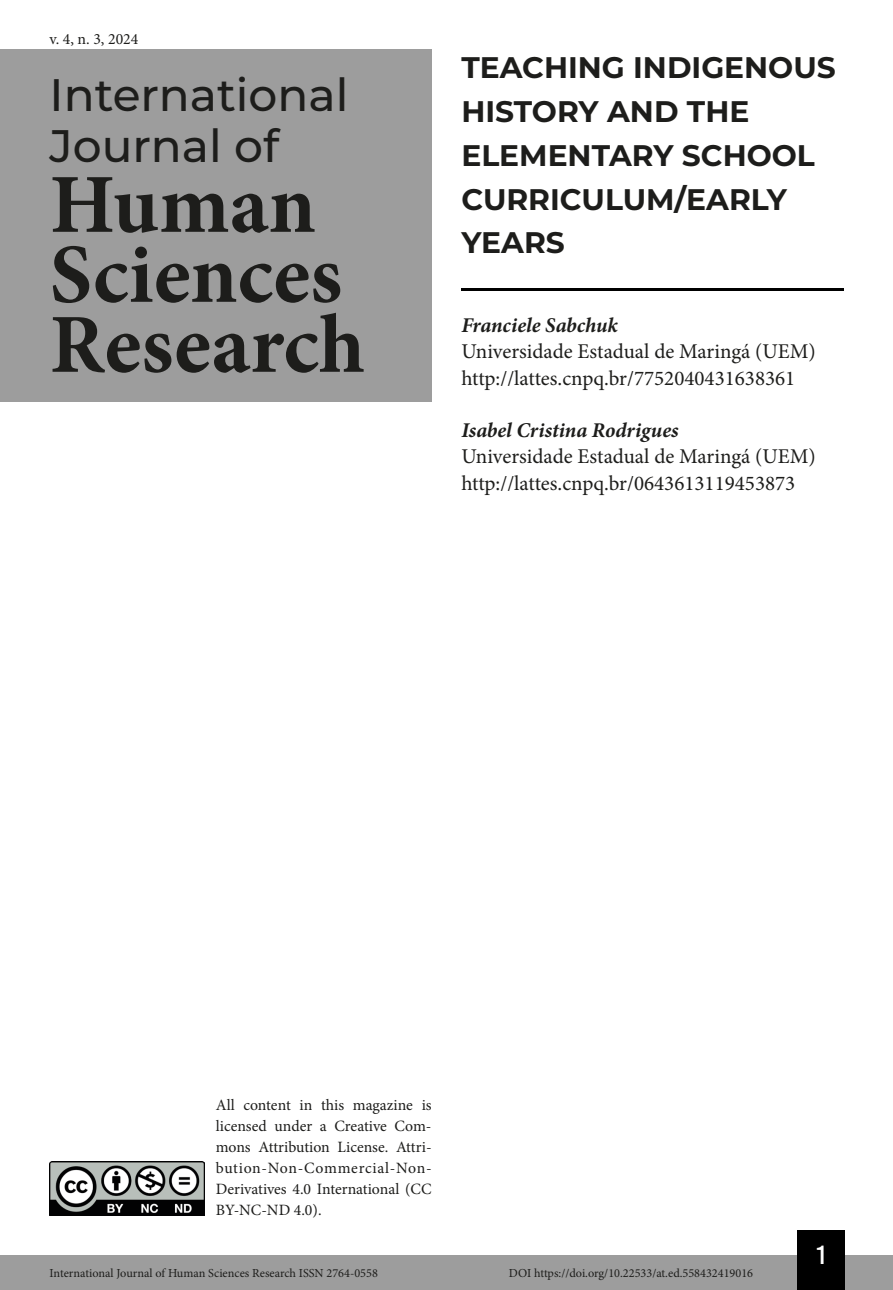
<style>
.page{position:relative;width:893px;height:1290px;background:#fff}
.page>*{position:absolute;margin:0;border:0;box-sizing:border-box;transform-origin:0 0}
.t1{font:700 84px/70px "Minion Pro";color:#1d1d1b}
.t2{font:500 45.5px/50.8px "Montserrat";color:#1d1d1b}
.t3{font:700 29.75px/43.8px "Montserrat";color:#1d1d1b}
.t4{font:26.25px "Bebas Kai";color:#fff}
.t5{font:21px/26.2px "Minion Pro";color:#1d1d1b}
.t6{font:italic 700 21px "Minion Pro";letter-spacing:-.005em;color:#1d1d1b}
.t7{font:15.75px/21px "Minion Pro";color:#1d1d1b;text-align:justify}
.t8{font:12.25px "Minion Pro";color:#1d1d1b}
</style>
<div class="page">
<div style="left:0;top:1255px;width:893px;height:35px;background:#9d9d9d"></div>
<div style="left:797px;top:1230px;width:48px;height:60px;background:#000"></div>
<img style="left:50px;top:1161px;width:154px;height:54px">
<div style="left:0;top:50px;width:432px;height:352px;background:#9d9d9d"></div>
<hr style="left:461px;top:288px;width:382px;height:2px;background:#000">
<p class="t7" style="left:50px;top:28px;width:90px">v. 4, n. 3, 2024</p>
<h2 class="t2" style="left:50px;top:68px;width:300px">International<br>Journal of</h2>
<h1 class="t1" style="left:50px;top:169px;width:317px">Human<br>Sciences<br>Research</h1>
<h3 class="t3" style="left:461px;top:44px;width:376px">TEACHING INDIGENOUS<br>HISTORY AND THE<br>ELEMENTARY SCHOOL<br>CURRICULUM/EARLY<br>YEARS</h3>
<h3 class="t6" style="left:461px;top:310px;width:158px">Franciele Sabchuk</h3>
<h3 class="t5" style="left:461px;top:339px;width:356px">Universidade Estadual de Maringá (UEM) http://lattes.cnpq.br/7752040431638361</h3>
<h3 class="t6" style="left:461px;top:415px;width:219px">Isabel Cristina Rodrigues</h3>
<h3 class="t5" style="left:461px;top:444px;width:356px">Universidade Estadual de Maringá (UEM) http://lattes.cnpq.br/0643613119453873</h3>
<p class="t7" style="left:216px;top:1095px;width:217px">All content in this magazine is licensed under a Creative Com&shy;mons Attribution License. Attri&shy;bution-Non-Commercial-Non-Derivatives 4.0 International (CC BY-NC-ND 4.0).</p>
<h3 class="t4" style="left:817px;top:1241px;width:10px">1</h3>
<p class="t8" style="left:50px;top:1265px;width:330px">International Journal of Human Sciences Research ISSN 2764-0558</p>
<p class="t8" style="left:509px;top:1265px;width:246px">DOI https://doi.org/10.22533/at.ed.558432419016</p>
</div>
